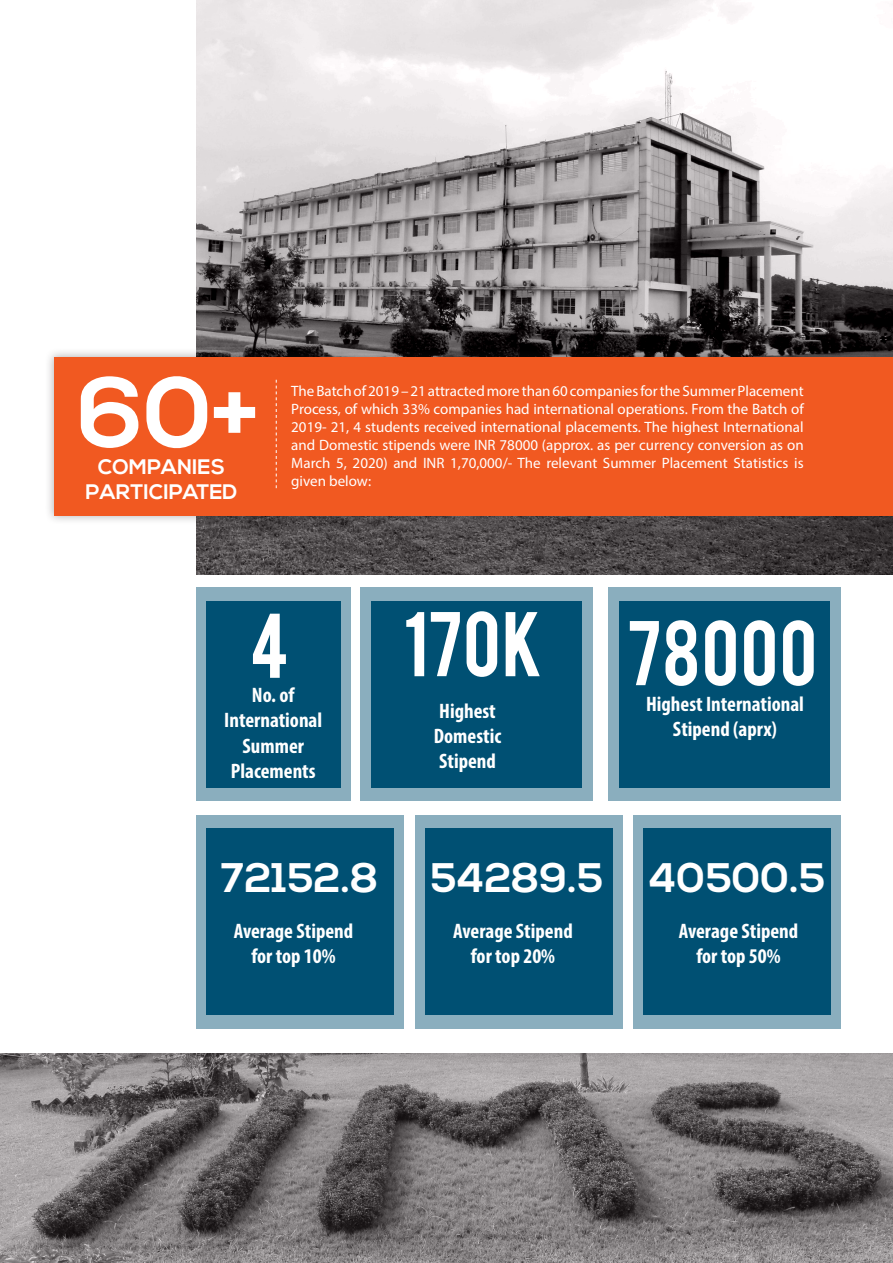
<style>
.page{position:relative;width:893px;height:1263px;background:#fff}
.page>*{position:absolute;margin:0;border:0;box-sizing:border-box;transform-origin:0 0}
.t1{font:700 99px "Nexa";color:#fff}
.t2{font:72px "Bebas";letter-spacing:.02em;color:#fff}
.t3{font:700 41.25px "Nexa";color:#fff}
.t4{font:700 condensed 21px/25.2px "Myriad Pro";color:#fff;text-align:center}
.t5{font:700 21px/25.2px "Nexa";color:#fff;text-align:center}
.t6{font:15px/18px "Myriad Pro";color:#fff;text-align:justify}
</style>
<div class="page">
<img style="left:0;top:1053px;width:893px;height:210px">
<img style="left:196px;top:0;width:697px;height:574px">
<div style="left:45px;top:348px;width:848px;height:177px;background:#231f20;opacity:.34"></div>
<div style="left:54px;top:357px;width:839px;height:159px;background:#f15921"></div>
<svg style="left:276px;top:380px;width:1px;height:108px"></svg>
<div style="left:196px;top:588px;width:154px;height:213px;background:#8aaebe"></div>
<div style="left:206px;top:601px;width:135px;height:187px;background:#005073"></div>
<div style="left:196px;top:815px;width:207px;height:213px;background:#8aaebe"></div>
<div style="left:206px;top:828px;width:187px;height:187px;background:#005073"></div>
<div style="left:361px;top:588px;width:232px;height:213px;background:#8aaebe"></div>
<div style="left:372px;top:601px;width:210px;height:187px;background:#005073"></div>
<div style="left:608px;top:588px;width:232px;height:213px;background:#8aaebe"></div>
<div style="left:619px;top:601px;width:210px;height:187px;background:#005073"></div>
<div style="left:633px;top:815px;width:207px;height:213px;background:#8aaebe"></div>
<div style="left:643px;top:828px;width:187px;height:187px;background:#005073"></div>
<div style="left:416px;top:815px;width:207px;height:213px;background:#8aaebe"></div>
<div style="left:426px;top:828px;width:187px;height:187px;background:#005073"></div>
<p class="t1" style="left:78px;top:356px;width:182px">60+</p>
<p class="t5" style="left:86px;top:455px;width:153px">COMPANIES<br>PARTICIPATED</p>
<p class="t6" style="left:291px;top:382px;width:514px">The Batch of 2019 – 21 attracted more than 60 companies for the Summer Placement Process, of which 33% companies had international operations. From the Batch of 2019- 21, 4 students received international placements. The highest International and Domestic stipends were INR 78000 (approx. as per currency conversion as on March 5, 2020) and INR 1,70,000/- The relevant Summer Placement Statistics is given below:</p>
<p class="t2" style="left:250px;top:593px;width:41px">4</p>
<p class="t4" style="left:224px;top:682px;width:99px">No. of<br>International</p>
<p class="t4" style="left:231px;top:732px;width:86px">Summer<br>Placements</p>
<p class="t2" style="left:403px;top:592px;width:142px">170K</p>
<p class="t4" style="left:434px;top:698px;width:69px;text-align:left">Highest<br>Domestic<br>Stipend</p>
<p class="t2" style="left:626px;top:601px;width:192px">78000</p>
<p class="t4" style="left:646px;top:691px;width:159px">Highest International<br>Stipend (aprx)</p>
<p class="t3" style="left:221px;top:853px;width:159px">72152.8</p>
<p class="t4" style="left:234px;top:918px;width:121px">Average Stipend for top 10%</p>
<p class="t3" style="left:430px;top:853px;width:174px">54289.5</p>
<p class="t4" style="left:453px;top:918px;width:121px">Average Stipend for top 20%</p>
<p class="t3" style="left:649px;top:853px;width:178px">40500.5</p>
<p class="t4" style="left:679px;top:918px;width:121px">Average Stipend for top 50%</p>
</div>
